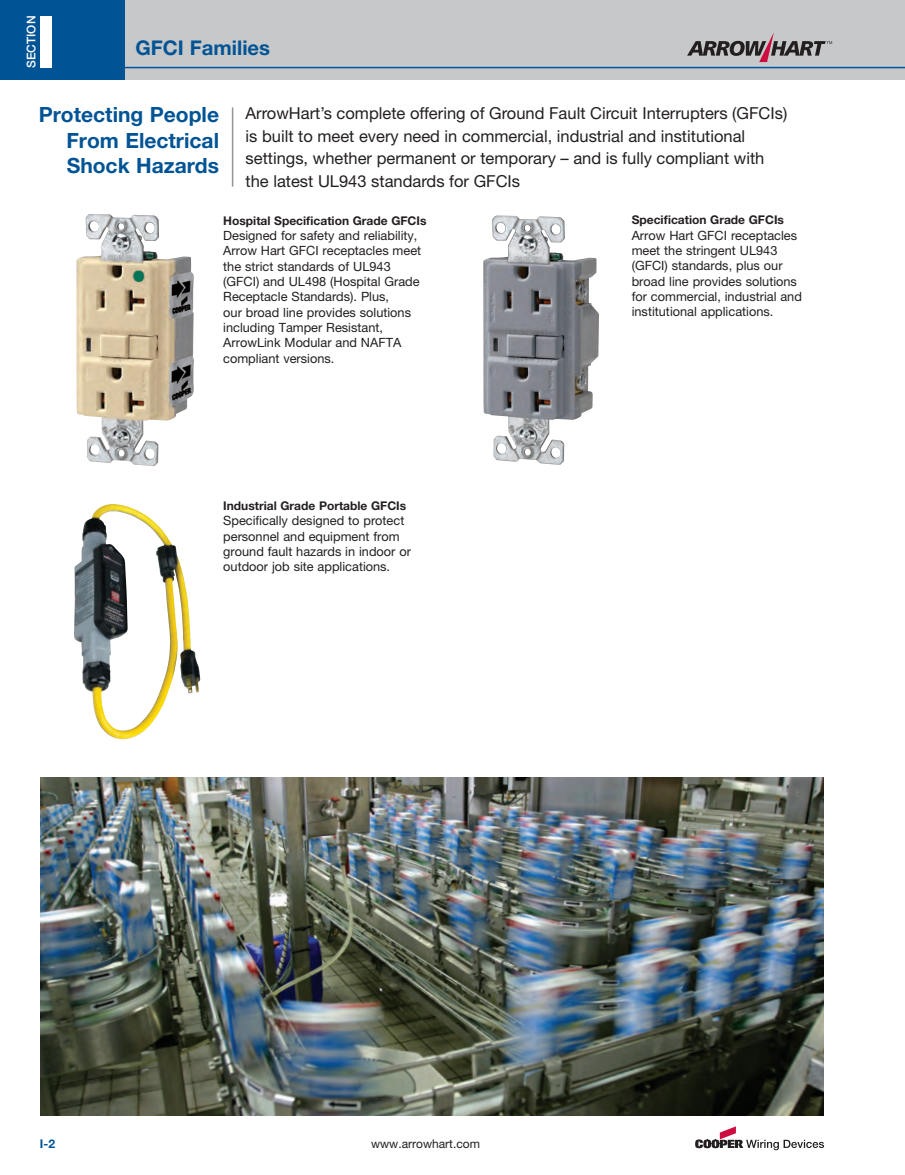
<style>
.page{position:relative;width:905px;height:1175px;background:#fff}
.page>*{position:absolute;margin:0;border:0;box-sizing:border-box;transform-origin:0 0}
.t1{font:700 71.55px "Helvetica Neue LT Pro";color:#fff}
.t2{font:700 21px/25.5px "Helvetica Neue LT Pro";color:#005495;text-align:justify}
.t3{font:700 20.25px "Helvetica Neue LT Std";color:#005495}
.t4{font:16.5px/22.5px "Helvetica Neue LT Pro";color:#231f20}
.t5{font:12.75px/15.3px "Helvetica Neue LT Std";color:#231f20}
.t6{font:700 12px "Helvetica Neue LT Std";color:#231f20}
.t7{font:12px "Helvetica Neue LT Pro";color:#231f20}
.t8{font:500 12px "Helvetica Neue LT Pro";color:#fff}
.t9{font:700 12px "Helvetica Neue LT Pro";color:#005495}
</style>
<div class="page">
<div style="left:0;top:0;width:904px;height:79px;background:#c7c8ca"></div>
<div style="left:0;top:0;width:124px;height:79px;background:#005495"></div>
<hr style="left:124px;top:67px;width:780px;height:1px;background:#005495">
<svg style="left:687px;top:32px;width:145px;height:30px"></svg>
<svg style="left:695px;top:1126px;width:129px;height:24px"></svg>
<img style="left:74px;top:504px;width:126px;height:235px">
<img style="left:76px;top:215px;width:118px;height:251px">
<img style="left:483px;top:216px;width:116px;height:249px">
<hr style="left:232px;top:107px;width:1px;height:80px;background:#939598">
<img style="left:40px;top:778px;width:784px;height:337px">
<h1 class="t1" style="left:35px;top:-3px;width:23px">I</h1>
<p class="t8" style="left:24px;top:68px;width:54px;rotate:-90deg">SECTION</p>
<h3 class="t3" style="left:135px;top:36px;width:136px">GFCI Families</h3>
<h2 class="t2" style="left:66px;top:101px;width:154px;text-indent:-28px">Protecting People From Electrical Shock Hazards</h2>
<p class="t4" style="left:245px;top:102px;width:543px">ArrowHart’s complete offering of Ground Fault Circuit Interrupters (GFCIs) is built to meet every need in commercial, industrial and institutional settings, whether permanent or temporary – and is fully compliant with the latest UL943 standards for GFCIs</p>
<p class="t6" style="left:223px;top:213px;width:205px">Hospital Specification Grade GFCIs</p>
<p class="t5" style="left:223px;top:228px;width:199px">Designed for safety and reliability,<br>Arrow Hart GFCI receptacles meet the strict standards of UL943 (GFCI) and UL498 (Hospital Grade<br>Receptacle Standards). Plus,<br>our broad line provides solutions including Tamper Resistant,<br>ArrowLink Modular and NAFTA compliant versions.</p>
<p class="t6" style="left:223px;top:498px;width:184px">Industrial Grade Portable GFCIs</p>
<p class="t5" style="left:223px;top:513px;width:189px">Specifically designed to protect personnel and equipment from ground fault hazards in indoor or outdoor job site applications.</p>
<p class="t6" style="left:631px;top:212px;width:154px">Specification Grade GFCIs</p>
<p class="t5" style="left:631px;top:227px;width:172px">Arrow Hart GFCI receptacles meet the stringent UL943 (GFCI) standards, plus our broad line provides solutions for commercial, industrial and institutional applications.</p>
<p class="t9" style="left:40px;top:1136px;width:17px">I-2</p>
<p class="t7" style="left:371px;top:1136px;width:110px">www.arrowhart.com</p>
</div>
